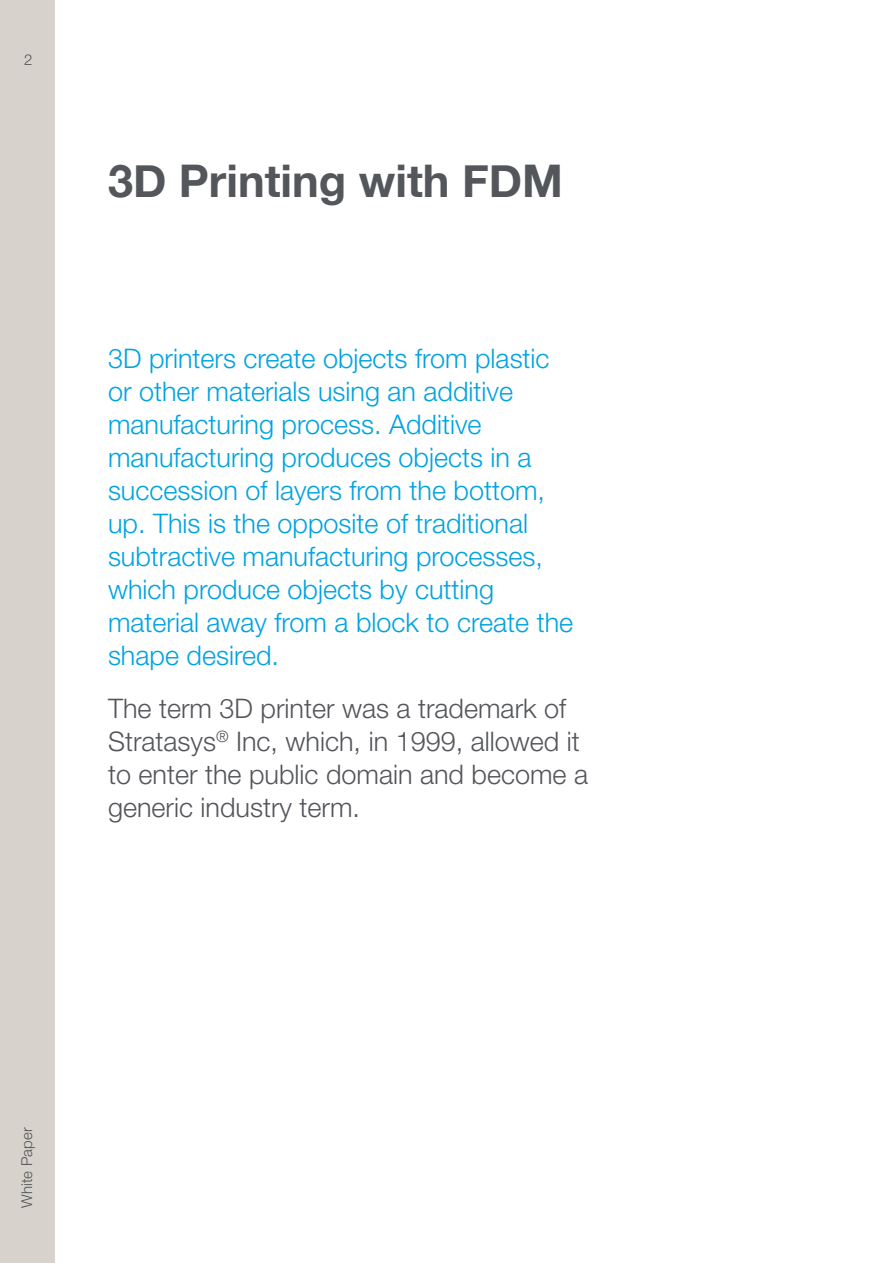
<style>
.page{position:relative;width:893px;height:1263px;background:#fff}
.page>*{position:absolute;margin:0;border:0;box-sizing:border-box;transform-origin:0 0}
.Page_Title{font:700 45px "Helvetica Neue";color:#53565a}
.Pull_out_Quote{font:300 27px/33px "Helvetica Neue LT Std";color:#00a3e0}
.Pull_out_Quote-2{font:300 27px/33px "Helvetica Neue LT Std";color:#54555a}
.t1{font:300 15px "Helvetica Neue LT Std";letter-spacing:.005em;color:#53565a}
</style>
<div class="page">
<div style="left:0;top:0;width:55px;height:1263px;background:#d7d2cb"></div>
<p class="t1" style="left:24px;top:50px;width:10px">2</p>
<p class="Page_Title" style="left:108px;top:146px;width:456px">3D Printing with FDM</p>
<p class="Pull_out_Quote" style="left:108px;top:341px;width:467px">3D printers create objects from plastic or other materials using an additive manufacturing process. Additive manufacturing produces objects in a succession of layers from the bottom, up. This is the opposite of traditional subtractive manufacturing processes, which produce objects by cutting material away from a block to create the shape desired.</p>
<p class="Pull_out_Quote-2" style="left:108px;top:692px;width:482px">The term 3D printer was a trademark of Stratasys<sup>®</sup> Inc, which, in 1999, allowed it to enter the public domain and become a generic industry term.</p>
<p class="t1" style="left:18px;top:1208px;width:82px;rotate:-90deg">White Paper</p>
</div>
